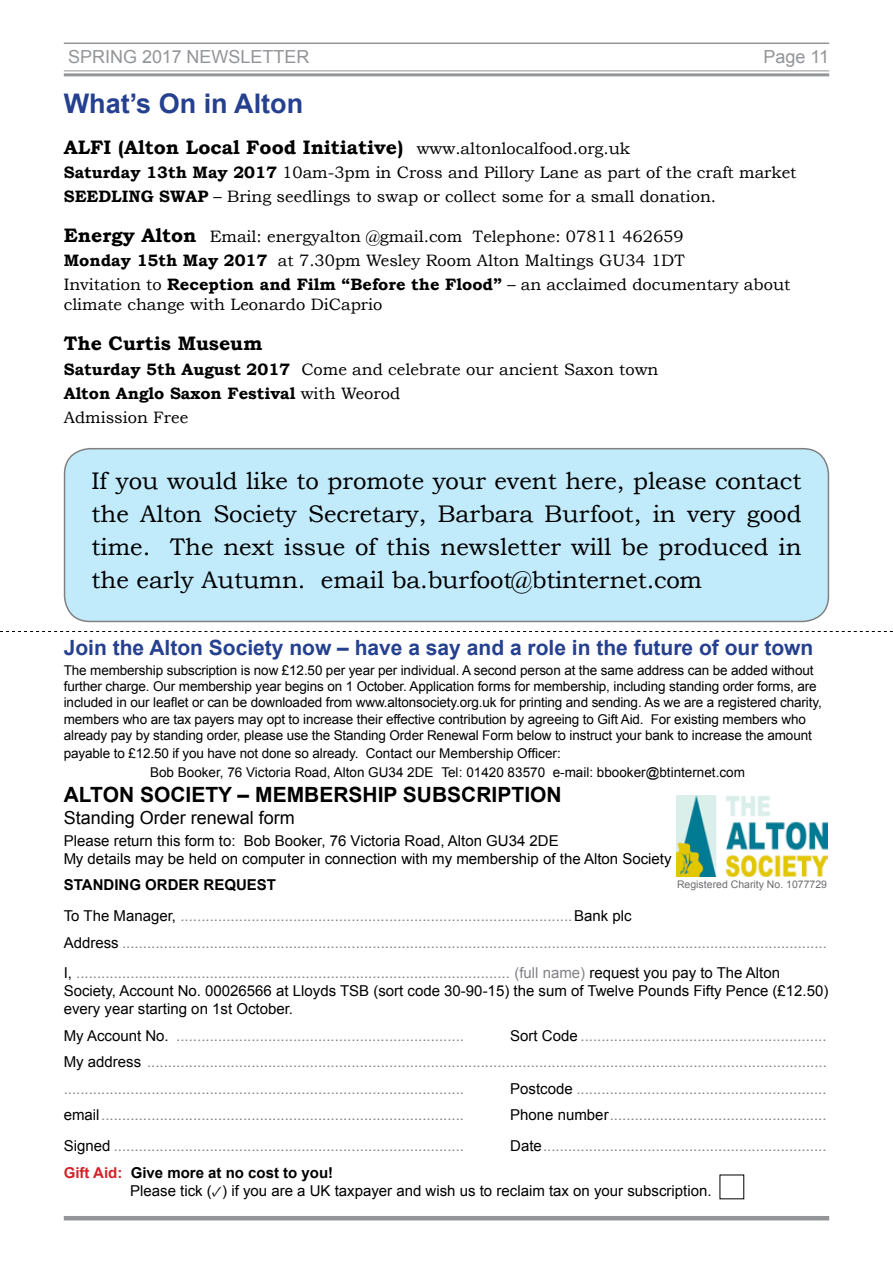
<style>
.page{position:relative;width:893px;height:1263px;background:#fff}
.page>*{position:absolute;margin:0;border:0;box-sizing:border-box;transform-origin:0 0}
.t1{font:700 27px "Arial";color:#25408f}
.t2{font:24px/33px "Bookman Old Style";color:#000;text-align:justify}
.t3{font:700 21px "Arial";color:#25408f}
.t4{font:700 21px "Arial";color:#000}
.t5{font:700 19.5px "Bookman Old Style";color:#000}
.t6{font:18px "Arial";color:#939598}
.t7{font:18px "Arial";color:#000}
.t8{font:16.5px/24px "Bookman Old Style";color:#000}
.t9{font:15px/30.8px "Arial";color:#808285}
.t10{font:15px/18px "Arial";color:#000}
.t11{font:13.5px/16.2px "Arial";letter-spacing:-.01em;color:#000}
.t12{font:10.5px "Arial";color:#6d6e71}
.s1{font-weight:400;font-size:16.5px}
.s2{font-weight:700}
.s3{font-weight:700;font-size:19.5px}
.s4{font-weight:700;color:#000}
.s5{color:#000}
.s6{font-weight:700;color:#d2232a}
.s7{font-family:"Minion Pro"}
</style>
<div class="page">
<hr style="left:64px;top:1216px;width:765px;height:4px;background:#939598">
<hr style="left:64px;top:70px;width:765px;height:1px;background:#939598">
<hr style="left:64px;top:73px;width:765px;height:3px;background:#939598">
<hr style="left:64px;top:43px;width:765px;height:1px;background:#939598">
<div style="left:65px;top:449px;width:763px;height:172px;background:#c1eafb;border-radius:26px"></div>
<div style="left:64px;top:448px;width:765px;height:174px;border:2px solid #000;border-radius:26px"></div>
<img style="left:676px;top:795px;width:151px;height:81px">
<svg style="left:0;top:631px;width:893px;height:1px"></svg>
<p class="t6" style="left:68px;top:44px;width:243px">SPRING 2017 NEWSLETTER</p>
<p class="t6" style="left:763px;top:44px;width:67px">Page 11</p>
<h1 class="t1" style="left:64px;top:86px;width:241px">What’s On in Alton</h1>
<h3 class="t5" style="left:64px;top:135px;width:568px">ALFI (Alton Local Food Initiative) <span class="s1">www.altonlocalfood.org.uk</span></h3>
<p class="t8" style="left:64px;top:160px;width:734px"><span class="s2">Saturday 13th May 2017</span> 10am-3pm in Cross and Pillory Lane as part of the craft market<br><span class="s2">SEEDLING SWAP</span> – Bring seedlings to swap or collect some for a small donation.</p>
<p class="t8" style="left:64px;top:224px;width:728px"><span class="s3">Energy Alton</span> Email: energyalton @gmail.com Telephone: 07811 462659<br><span class="s2">Monday 15th May 2017</span> at 7.30pm Wesley Room Alton Maltings GU34 1DT<br>Invitation to <span class="s2">Reception and Film “Before the Flood”</span> – an acclaimed documentary about</p>
<p class="t8" style="left:64px;top:292px;width:320px">climate change with Leonardo DiCaprio</p>
<h3 class="t5" style="left:64px;top:332px;width:200px">The Curtis Museum</h3>
<p class="t8" style="left:64px;top:357px;width:596px"><span class="s2">Saturday 5th August 2017</span> Come and celebrate our ancient Saxon town<br><span class="s2">Alton Anglo Saxon Festival</span> with Weorod<br>Admission Free</p>
<h2 class="t2" style="left:91px;top:464px;width:712px">If you would like to promote your event here, please contact the Alton Society Secretary, Barbara Burfoot, in very good time. The next issue of this newsletter will be produced in the early Autumn. email ba.burfoot@btinternet.com</h2>
<h3 class="t3" style="left:64px;top:633px;width:751px">Join the Alton Society now – have a say and a role in the future of our town</h3>
<p class="t11" style="left:64px;top:662px;width:759px">The membership subscription is now £12.50 per year per individual. A second person at the same address can be added without further charge. Our membership year begins on 1 October. Application forms for membership, including standing order forms, are included in our leaflet or can be downloaded from www.altonsociety.org.uk for printing and sending. As we are a registered charity, members who are tax payers may opt to increase their effective contribution by agreeing to Gift Aid. For existing members who already pay by standing order, please use the Standing Order Renewal Form below to instruct your bank to increase the amount</p>
<p class="t11" style="left:150px;top:744px;width:596px;line-height:18.8px;text-indent:-86px">payable to £12.50 if you have not done so already. Contact our Membership Officer:<br>Bob Booker, 76 Victoria Road, Alton GU34 2DE Tel: 01420 83570 e-mail: bbooker@btinternet.com</p>
<h3 class="t4" style="left:64px;top:780px;width:499px">ALTON SOCIETY – MEMBERSHIP SUBSCRIPTION</h3>
<p class="t7" style="left:64px;top:805px;width:233px">Standing Order renewal form</p>
<p class="t10" style="left:64px;top:832px;width:609px">Please return this form to: Bob Booker, 76 Victoria Road, Alton GU34 2DE<br>My details may be held on computer in connection with my membership of the Alton Society</p>
<p class="t9" style="left:64px;top:870px;width:569px"><span class="s4">STANDING ORDER REQUEST<br></span><span class="s5">To The Manager,</span> ..............................................................................................<span class="s5">Bank plc</span></p>
<p class="t9" style="left:64px;top:927px;width:765px"><span class="s5">Address</span> .........................................................................................................................................................................<br><span class="s5">I,</span> ........................................................................................................ (full name) <span class="s5">request you pay to The Alton</span></p>
<p class="t10" style="left:64px;top:982px;width:766px">Society, Account No. 00026566 at Lloyds TSB (sort code 30-90-15) the sum of Twelve Pounds Fifty Pence (£12.50) every year starting on 1st October.</p>
<p class="t9" style="left:64px;top:1020px;width:402px"><span class="s5">My Account No.</span> .....................................................................</p>
<p class="t12" style="left:677px;top:877px;width:151px">Registered Charity No. 1077729</p>
<p class="t9" style="left:64px;top:1022px;width:765px;line-height:26.5px;text-align:justify;text-indent:446px"><span class="s5">Sort Code</span> ...........................................................<br><span class="s5">My address</span> ................................................................................................................................................................... ................................................................................................</p>
<p class="t9" style="left:510px;top:1073px;width:318px"><span class="s5">Postcode</span> ............................................................</p>
<p class="t9" style="left:64px;top:1100px;width:402px"><span class="s5">email</span>.......................................................................................</p>
<p class="t9" style="left:510px;top:1100px;width:318px"><span class="s5">Phone number</span>....................................................</p>
<p class="t9" style="left:64px;top:1130px;width:402px"><span class="s5">Signed</span> ....................................................................................</p>
<p class="t9" style="left:510px;top:1130px;width:318px"><span class="s5">Date</span>....................................................................</p>
<p class="t10" style="left:130px;top:1163px;width:583px;text-indent:-66px"><span class="s6">Gift Aid:</span> <span class="s2">Give more at no cost to you!<br></span>Please tick (<span class="s7">✓</span>) if you are a UK taxpayer and wish us to reclaim tax on your subscription.</p>
</div>
